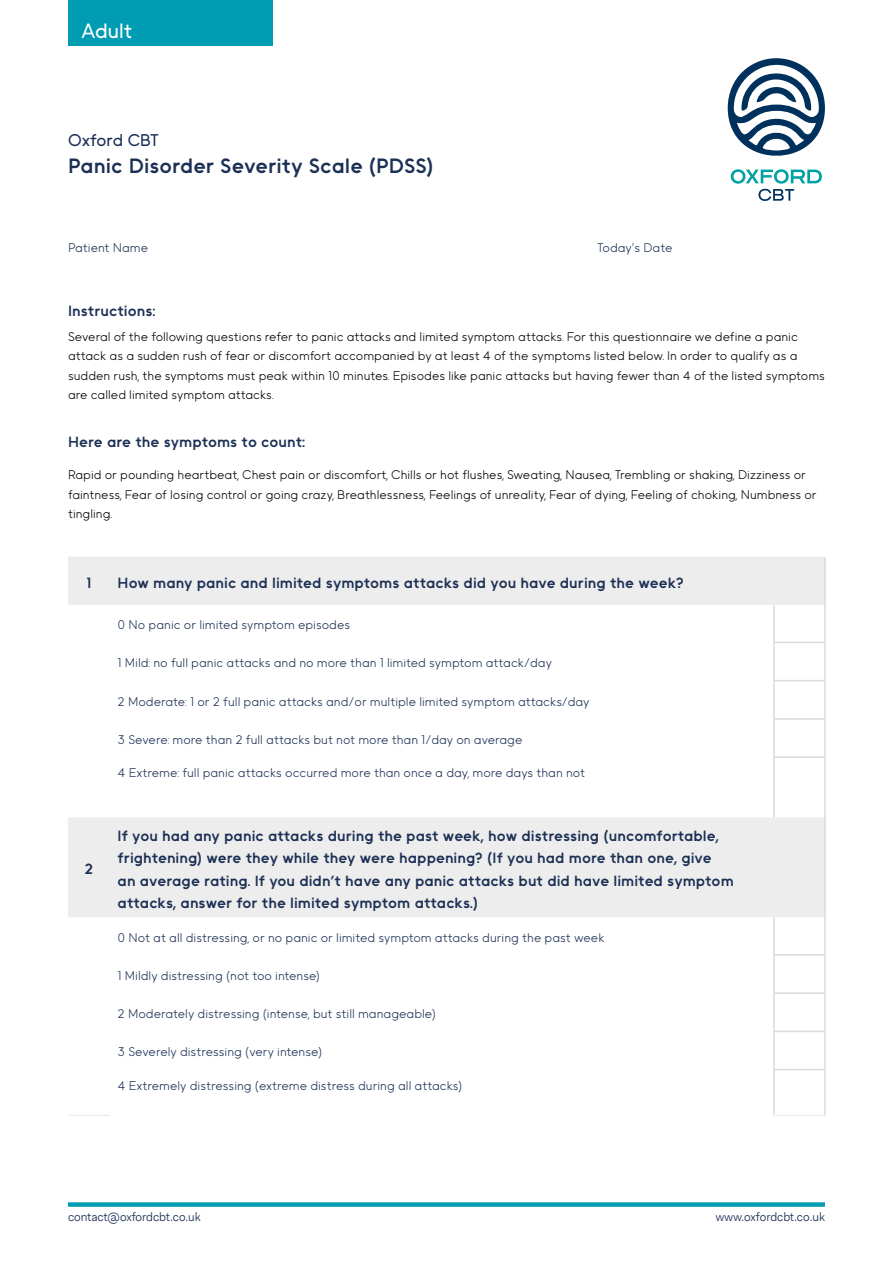
<style>
.page{position:relative;width:893px;height:1263px;background:#fff}
.page>*{position:absolute;margin:0;border:0;box-sizing:border-box;transform-origin:0 0}
.t1{font:700 21px "II Vorkurs";color:#1c3055}
.t2{font:500 21px "II Vorkurs";color:#fff}
.t3{font:500 17.25px "II Vorkurs";color:#1c3055}
.t4{font:700 15px/22.5px "II Vorkurs";color:#1c3055}
.t5{font:300 12.75px/19.5px "II Vorkurs";color:#000}
.t6{font:300 12.75px "II Vorkurs";color:#1c3055}
.t7{font:12px "Fakt Pro Blond";color:#1c3055}
</style>
<div class="page">
<svg style="left:728px;top:58px;width:97px;height:143px"></svg>
<div style="left:68px;top:0;width:205px;height:45px;background:#009cb2"></div>
<div style="left:68px;top:1202px;width:757px;height:5px;background:#009cb2"></div>
<svg style="left:70px;top:558px;width:754px;height:358px"></svg>
<svg style="left:774px;top:605px;width:50px;height:466px"></svg>
<hr style="left:773px;top:642px;width:53px;height:1px;background:#dadada">
<hr style="left:773px;top:680px;width:53px;height:1px;background:#dadada">
<hr style="left:773px;top:718px;width:53px;height:2px;background:#dadada">
<hr style="left:773px;top:756px;width:53px;height:2px;background:#dadada">
<hr style="left:773px;top:954px;width:53px;height:1px;background:#dadada">
<hr style="left:773px;top:992px;width:53px;height:2px;background:#dadada">
<hr style="left:773px;top:1031px;width:53px;height:1px;background:#dadada">
<hr style="left:773px;top:1069px;width:53px;height:1px;background:#dadada">
<hr style="left:773px;top:917px;width:2px;height:37px;background:#dadada">
<hr style="left:824px;top:916px;width:2px;height:38px;background:#dadada">
<hr style="left:773px;top:955px;width:2px;height:37px;background:#dadada">
<hr style="left:824px;top:955px;width:2px;height:37px;background:#dadada">
<hr style="left:773px;top:994px;width:2px;height:37px;background:#dadada">
<hr style="left:824px;top:994px;width:2px;height:37px;background:#dadada">
<hr style="left:773px;top:1032px;width:2px;height:37px;background:#dadada">
<hr style="left:824px;top:1032px;width:2px;height:37px;background:#dadada">
<hr style="left:773px;top:1070px;width:2px;height:45px;background:#dadada">
<hr style="left:824px;top:1070px;width:2px;height:45px;background:#dadada">
<hr style="left:773px;top:605px;width:2px;height:37px;background:#dadada">
<hr style="left:824px;top:604px;width:2px;height:38px;background:#dadada">
<hr style="left:773px;top:643px;width:2px;height:37px;background:#dadada">
<hr style="left:824px;top:643px;width:2px;height:37px;background:#dadada">
<hr style="left:773px;top:681px;width:2px;height:37px;background:#dadada">
<hr style="left:824px;top:681px;width:2px;height:37px;background:#dadada">
<hr style="left:773px;top:720px;width:2px;height:36px;background:#dadada">
<hr style="left:824px;top:720px;width:2px;height:36px;background:#dadada">
<hr style="left:773px;top:758px;width:2px;height:59px;background:#dadada">
<hr style="left:824px;top:758px;width:2px;height:60px;background:#dadada">
<hr style="left:69px;top:1115px;width:40px;height:1px;background:#ededed">
<hr style="left:773px;top:1115px;width:53px;height:1px;background:#ededed">
<hr style="left:68px;top:817px;width:41px;height:2px;background:#ededed">
<hr style="left:68px;top:819px;width:2px;height:97px;background:#ededed">
<hr style="left:109px;top:817px;width:665px;height:2px;background:#ededed">
<hr style="left:774px;top:817px;width:50px;height:2px;background:#ededed">
<hr style="left:68px;top:916px;width:41px;height:1px;background:#ededed">
<hr style="left:109px;top:916px;width:665px;height:1px;background:#ededed">
<hr style="left:774px;top:916px;width:50px;height:1px;background:#ededed">
<hr style="left:824px;top:818px;width:2px;height:98px;background:#dadada">
<hr style="left:68px;top:557px;width:41px;height:1px;background:#ededed">
<hr style="left:68px;top:558px;width:2px;height:45px;background:#ededed">
<hr style="left:109px;top:557px;width:665px;height:1px;background:#ededed">
<hr style="left:774px;top:557px;width:52px;height:1px;background:#ededed">
<hr style="left:68px;top:603px;width:41px;height:2px;background:#ededed">
<hr style="left:109px;top:603px;width:665px;height:2px;background:#ededed">
<hr style="left:774px;top:603px;width:50px;height:2px;background:#ededed">
<hr style="left:824px;top:558px;width:2px;height:46px;background:#dadada">
<h1 class="t2" style="left:82px;top:18px;width:52px">Adult</h1>
<h2 class="t3" style="left:68px;top:130px;width:92px">Oxford CBT</h2>
<h1 class="t1" style="left:68px;top:154px;width:367px">Panic Disorder Severity Scale (PDSS)</h1>
<p class="t6" style="left:68px;top:241px;width:82px">Patient Name</p>
<p class="t6" style="left:598px;top:241px;width:76px">Today’s Date</p>
<p class="t4" style="left:68px;top:299px;width:89px">Instructions:</p>
<p class="t5" style="left:68px;top:327px;width:758px">Several of the following questions refer to panic attacks and limited symptom attacks. For this questionnaire we define a panic attack as a sudden rush of fear or discomfort accompanied by at least 4 of the symptoms listed below. In order to qualify as a sudden rush, the symptoms must peak within 10 minutes. Episodes like panic attacks but having fewer than 4 of the listed symptoms are called limited symptom attacks.</p>
<p class="t4" style="left:68px;top:430px;width:239px">Here are the symptoms to count:</p>
<p class="t5" style="left:68px;top:465px;width:750px">Rapid or pounding heartbeat, Chest pain or discomfort, Chills or hot flushes, Sweating, Nausea, Trembling or shaking, Dizziness or faintness, Fear of losing control or going crazy, Breathlessness, Feelings of unreality, Fear of dying, Feeling of choking, Numbness or tingling.</p>
<p class="t4" style="left:86px;top:571px;width:6px">1</p>
<p class="t4" style="left:118px;top:571px;width:568px">How many panic and limited symptoms attacks did you have during the week?</p>
<p class="t6" style="left:118px;top:617px;width:234px">0 No panic or limited symptom episodes</p>
<p class="t6" style="left:118px;top:656px;width:436px">1 Mild: no full panic attacks and no more than 1 limited symptom attack/day</p>
<p class="t6" style="left:118px;top:694px;width:473px">2 Moderate: 1 or 2 full panic attacks and/or multiple limited symptom attacks/day</p>
<p class="t6" style="left:118px;top:732px;width:406px">3 Severe: more than 2 full attacks but not more than 1/day on average</p>
<p class="t6" style="left:118px;top:766px;width:469px">4 Extreme: full panic attacks occurred more than once a day, more days than not</p>
<p class="t4" style="left:85px;top:858px;width:10px">2</p>
<p class="t4" style="left:118px;top:824px;width:618px">If you had any panic attacks during the past week, how distressing (uncomfortable, frightening) were they while they were happening? (If you had more than one, give<br>an average rating. If you didn’t have any panic attacks but did have limited symptom attacks, answer for the limited symptom attacks.)</p>
<p class="t6" style="left:118px;top:930px;width:488px">0 Not at all distressing, or no panic or limited symptom attacks during the past week</p>
<p class="t6" style="left:118px;top:968px;width:204px">1 Mildly distressing (not too intense)</p>
<p class="t6" style="left:118px;top:1006px;width:320px">2 Moderately distressing (intense, but still manageable)</p>
<p class="t6" style="left:118px;top:1045px;width:206px">3 Severely distressing (very intense)</p>
<p class="t6" style="left:118px;top:1078px;width:346px">4 Extremely distressing (extreme distress during all attacks)</p>
<p class="t7" style="left:68px;top:1209px;width:134px">contact@oxfordcbt.co.uk</p>
<p class="t7" style="left:716px;top:1209px;width:111px">www.oxfordcbt.co.uk</p>
</div>
